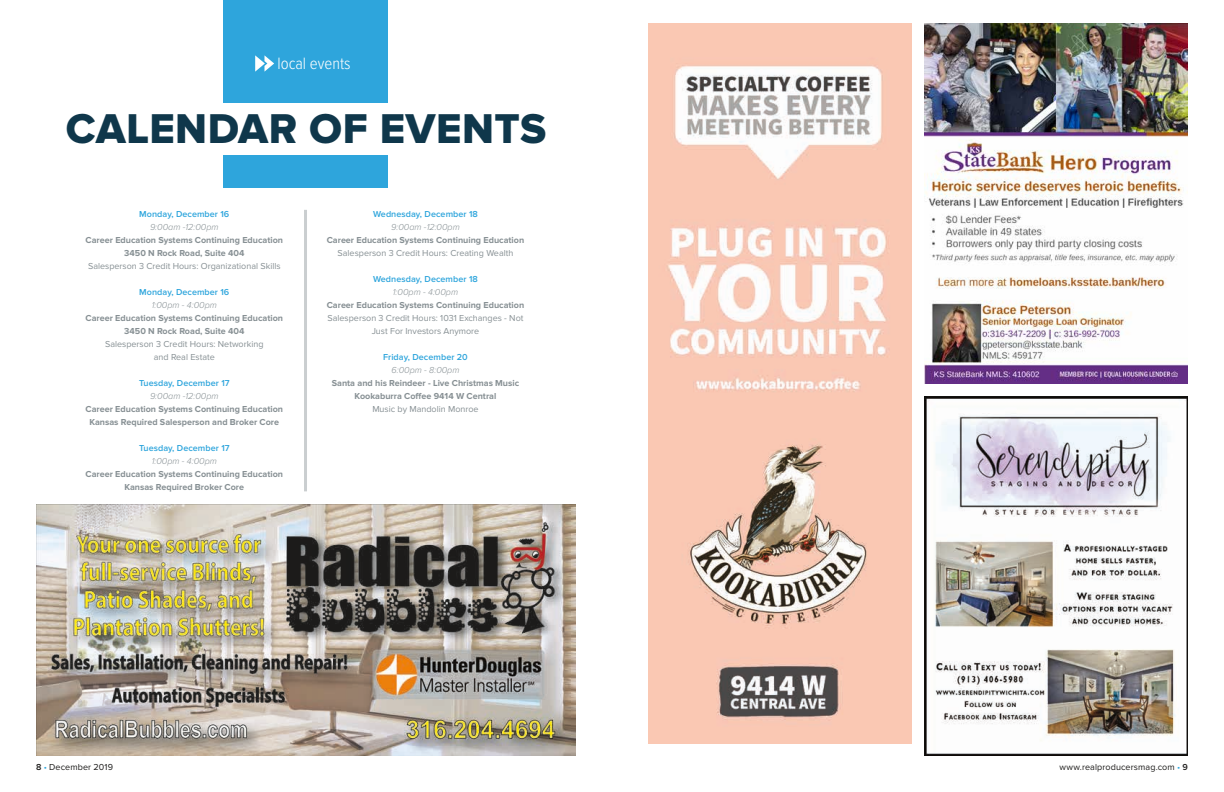
<style>
.page{position:relative;width:1224px;height:792px;background:#fff}
.page>*{position:absolute;margin:0;border:0;box-sizing:border-box;transform-origin:0 0}
.t1{font:43.2px "Proxima Nova Extrabld";letter-spacing:.01em;color:#0f374b}
.t2{font:300 17px "Proxima Nova Cond";color:#fff}
.t3{font:700 9px/13px "Proxima Nova";color:#879094;text-align:center}
.t4{font:9px/13px "Proxima Nova";color:#879094;text-align:center}
.t5{font:600 9px "Proxima Nova";letter-spacing:.005em;color:#2ea5dc}
.t6{font:italic 300 9px "Proxima Nova";color:#879094}
.t7{font:9px "Proxima Nova";letter-spacing:.01em;color:#1c1b1a}
.s1{font-weight:600}
.s2{color:#2ea5dc}
</style>
<div class="page">
<img style="left:648px;top:24px;width:264px;height:720px">
<img style="left:924px;top:396px;width:264px;height:360px">
<img style="left:924px;top:24px;width:264px;height:360px">
<img style="left:36px;top:504px;width:540px;height:252px">
<div style="left:223px;top:0;width:165px;height:188px;background:#2ea5dc"></div>
<div style="left:192px;top:103px;width:222px;height:52px;background:#fff"></div>
<hr style="left:304px;top:210px;width:3px;height:281px;background:#879094">
<svg style="left:255px;top:55px;width:19px;height:17px"></svg>
<h2 class="t2" style="left:277px;top:55px;width:75px">local events</h2>
<h1 class="t1" style="left:66px;top:109px;width:482px">CALENDAR OF EVENTS</h1>
<p class="t5" style="left:139px;top:209px;width:92px">Monday, December 16</p>
<p class="t6" style="left:150px;top:222px;width:70px">9:00am -12:00pm</p>
<p class="t3" style="left:86px;top:234px;width:199px">Career Education Systems Continuing Education<br>3450 N Rock Road, Suite 404</p>
<p class="t4" style="left:88px;top:260px;width:194px">Salesperson 3 Credit Hours: Organizational Skills</p>
<p class="t5" style="left:139px;top:287px;width:92px">Monday, December 16</p>
<p class="t6" style="left:152px;top:300px;width:67px">1:00pm - 4:00pm</p>
<p class="t3" style="left:86px;top:312px;width:199px">Career Education Systems Continuing Education<br>3450 N Rock Road, Suite 404</p>
<p class="t4" style="left:105px;top:338px;width:160px">Salesperson 3 Credit Hours: Networking and Real Estate</p>
<p class="t5" style="left:139px;top:378px;width:92px">Tuesday, December 17</p>
<p class="t6" style="left:150px;top:391px;width:70px">9:00am -12:00pm</p>
<p class="t3" style="left:86px;top:403px;width:199px">Career Education Systems Continuing Education<br>Kansas Required Salesperson and Broker Core</p>
<p class="t5" style="left:139px;top:443px;width:92px">Tuesday, December 17</p>
<p class="t6" style="left:152px;top:456px;width:67px">1:00pm - 4:00pm</p>
<p class="t3" style="left:86px;top:468px;width:199px">Career Education Systems Continuing Education<br>Kansas Required Broker Core</p>
<p class="t5" style="left:373px;top:209px;width:106px">Wednesday, December 18</p>
<p class="t6" style="left:391px;top:222px;width:70px">9:00am -12:00pm</p>
<p class="t3" style="left:327px;top:234px;width:199px">Career Education Systems Continuing Education</p>
<p class="t4" style="left:338px;top:247px;width:177px">Salesperson 3 Credit Hours: Creating Wealth</p>
<p class="t5" style="left:373px;top:274px;width:106px">Wednesday, December 18</p>
<p class="t6" style="left:393px;top:287px;width:67px">1:00pm - 4:00pm</p>
<p class="t3" style="left:327px;top:299px;width:199px">Career Education Systems Continuing Education</p>
<p class="t4" style="left:328px;top:312px;width:197px">Salesperson 3 Credit Hours: 1031 Exchanges - Not<br>Just For Investors Anymore</p>
<p class="t5" style="left:383px;top:352px;width:86px">Friday, December 20</p>
<p class="t6" style="left:392px;top:365px;width:69px">6:00pm - 8:00pm</p>
<p class="t3" style="left:332px;top:377px;width:189px">Santa and his Reindeer - Live Christmas Music<br>Kookaburra Coffee 9414 W Central</p>
<p class="t4" style="left:372px;top:402px;width:108px">Music by Mandolin Monroe</p>
<p class="t7" style="left:36px;top:762px;width:79px"><span class="s1">8</span> <span class="s2">•</span> December 2019</p>
<p class="t7" style="left:1059px;top:762px;width:130px">www.realproducersmag.com <span class="s2">•</span> <span class="s1">9</span></p>
</div>
